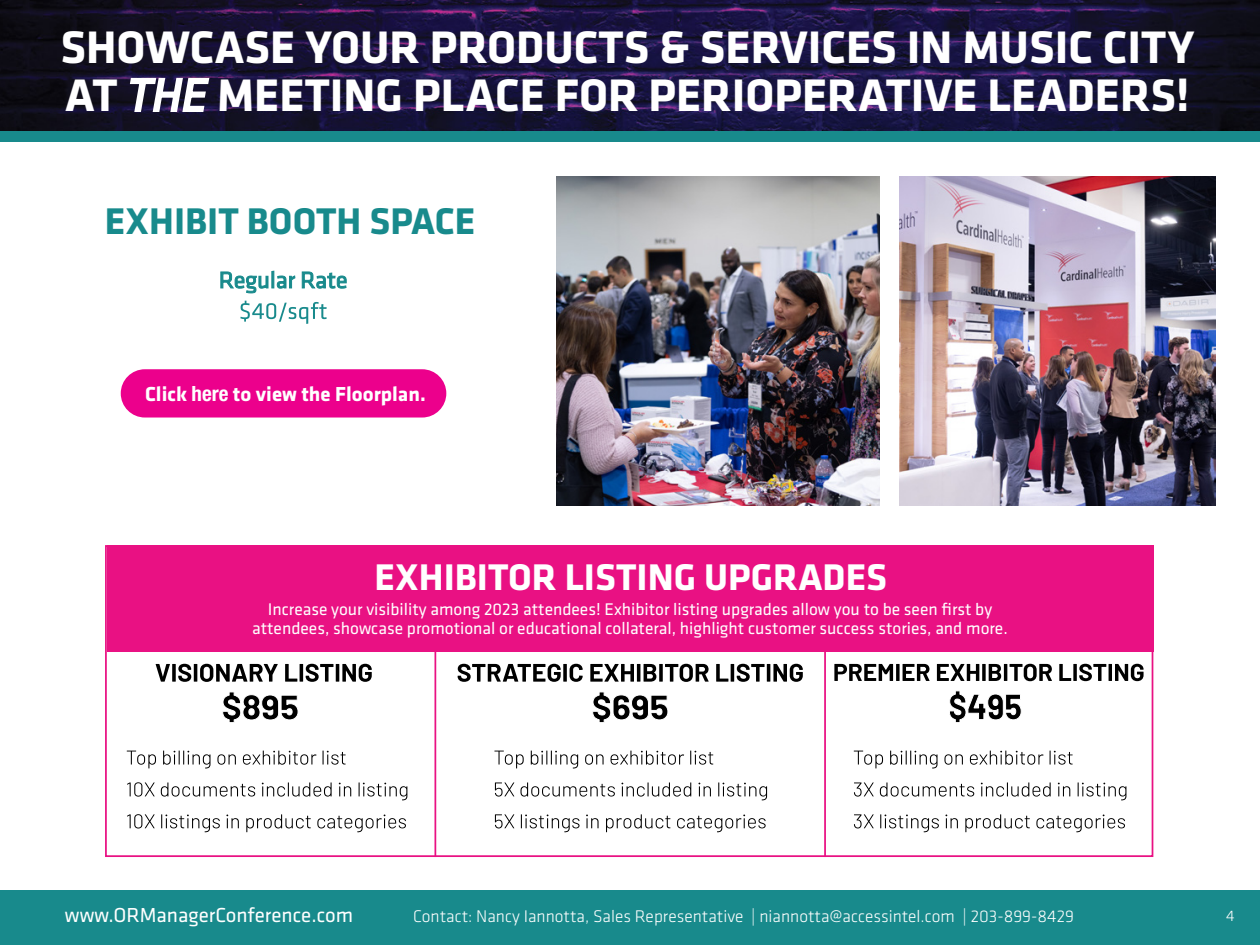
<style>
.page{position:relative;width:1260px;height:945px;background:#fff}
.page>*{position:absolute;margin:0;border:0;box-sizing:border-box;transform-origin:0 0}
.t1{font:700 47.25px/47.2px "Klavika Basic";color:#fff}
.t2{font:700 38.5px "Klavika Basic";color:#fff}
.t3{font:700 38.5px "Klavika Basic";color:#188a8c}
.t4{font:700 21px "Klavika Basic";color:#fff}
.t5{font:21px "Klavika Basic";color:#fff}
.t6{font:17.5px/19.2px "Klavika Basic";color:#fff;text-align:center}
.t7{font:300 17.5px "Klavika Basic";color:#fff}
.t8{font:300 15.75px "Klavika Basic";color:#fff}
.s1{font-weight:400;font-style:italic}
.s2{font-family:"Helvetica Neue LT Std";font-stretch:condensed}
</style>
<div class="page">
<div style="left:0;top:891px;width:1260px;height:54px;background:#188a8c"></div>
<img style="left:0;top:0;width:1260px;height:142px">
<div style="left:0;top:131px;width:1260px;height:10px;background:#188a8c"></div>
<svg style="left:240px;top:301px;width:87px;height:23px"></svg>
<svg style="left:220px;top:270px;width:127px;height:24px"></svg>
<div style="left:107px;top:545px;width:1046px;height:107px;background:#e91183"></div>
<div style="left:105px;top:545px;width:1048px;height:312px;border:2px solid #e91183"></div>
<hr style="left:435px;top:645px;width:1px;height:212px;background:#e91183">
<hr style="left:824px;top:645px;width:2px;height:212px;background:#e91183">
<svg style="left:222px;top:692px;width:76px;height:31px"></svg>
<svg style="left:156px;top:664px;width:216px;height:18px"></svg>
<svg style="left:592px;top:692px;width:76px;height:31px"></svg>
<svg style="left:458px;top:664px;width:345px;height:18px"></svg>
<svg style="left:949px;top:690px;width:73px;height:33px"></svg>
<svg style="left:834px;top:664px;width:310px;height:17px"></svg>
<svg style="left:127px;top:814px;width:279px;height:18px"></svg>
<svg style="left:127px;top:782px;width:280px;height:19px"></svg>
<svg style="left:127px;top:751px;width:219px;height:18px"></svg>
<svg style="left:495px;top:814px;width:271px;height:18px"></svg>
<svg style="left:495px;top:782px;width:272px;height:19px"></svg>
<svg style="left:494px;top:751px;width:219px;height:18px"></svg>
<svg style="left:854px;top:814px;width:271px;height:18px"></svg>
<svg style="left:854px;top:782px;width:272px;height:19px"></svg>
<svg style="left:854px;top:751px;width:219px;height:18px"></svg>
<img style="left:557px;top:177px;width:322px;height:329px">
<img style="left:899px;top:177px;width:317px;height:329px">
<div style="left:121px;top:369px;width:325px;height:49px;background:#ec008c;border-radius:24px"></div>
<h1 class="t1" style="left:60px;top:22px;width:1136px">SHOWCASE YOUR PRODUCTS &amp; SERVICES IN MUSIC CITY<br>AT <span class="s1">THE</span> MEETING PLACE FOR PERIOPERATIVE LEADERS!</h1>
<h2 class="t3" style="left:105px;top:193px;width:372px">EXHIBIT BOOTH SPACE</h2>
<p class="t4" style="left:145px;top:378px;width:282px">Click <span class="s2">here</span> to view the Floorplan.</p>
<h2 class="t2" style="left:374px;top:549px;width:514px">EXHIBITOR LISTING UPGRADES</h2>
<p class="t6" style="left:252px;top:599px;width:757px">Increase your visibility among 2023 attendees! Exhibitor listing upgrades allow you to be seen first by attendees, showcase promotional or educational collateral, highlight customer success stories, and more.</p>
<p class="t5" style="left:65px;top:902px;width:290px">www.ORManagerConference.com</p>
<p class="t7" style="left:413px;top:906px;width:662px">Contact: Nancy Iannotta, Sales Representative | niannotta@accessintel.com | 203-899-8429</p>
<p class="t8" style="left:1226px;top:907px;width:10px">4</p>
</div>
